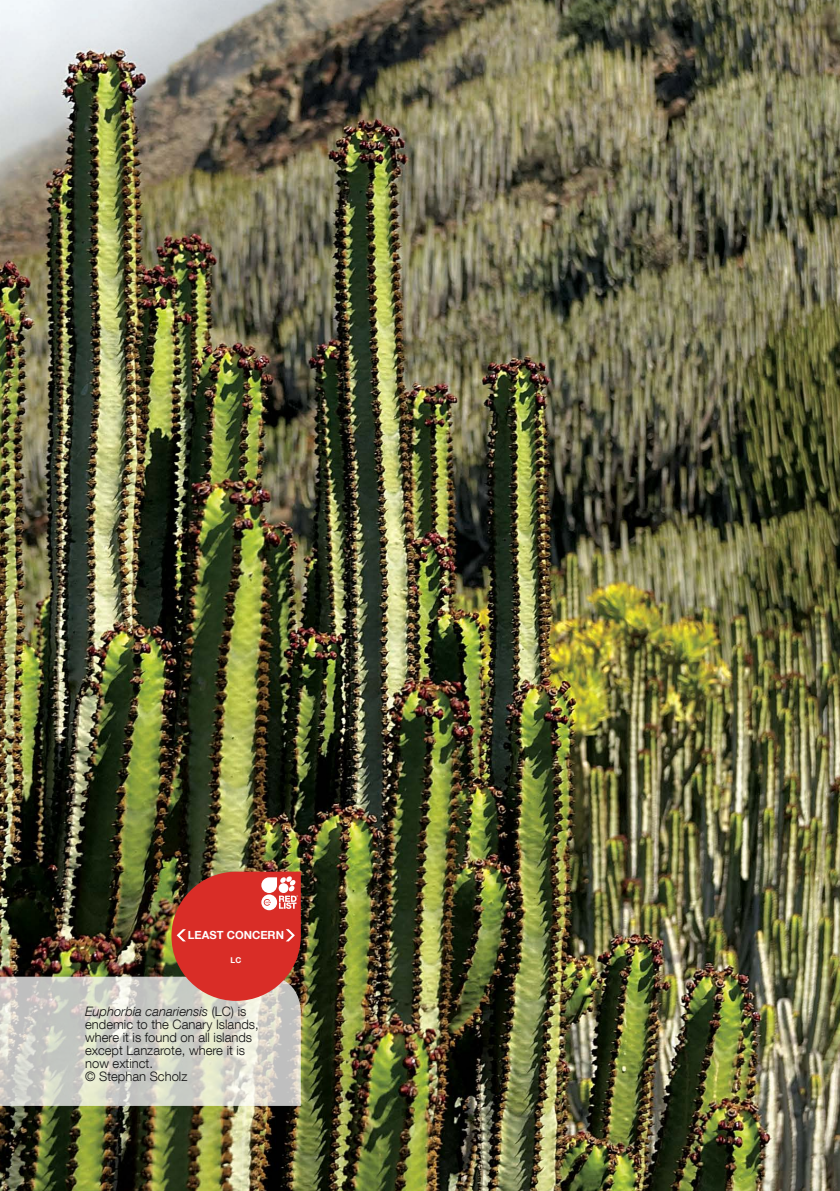
<style>
.page{position:relative;width:840px;height:1191px;background:#fff}
.page>*{position:absolute;margin:0;border:0;box-sizing:border-box;transform-origin:0 0}
.t1{font:300 13px/13px "Helvetica Neue LT Com";color:#121212}
.t2{font:700 11.2px "Helvetica Neue LT Com";color:#fff}
.t3{font:700 8px "Helvetica Neue LT Com";color:#fff}
.s1{font-style:italic}
</style>
<div class="page">
<img style="left:0;top:0;width:839px;height:1191px">
<img style="left:0;top:871px;width:300px;height:235px">
<p class="t2" style="left:188px;top:928px;width:98px">LEAST CONCERN</p>
<p class="t3" style="left:230px;top:955px;width:12px">LC</p>
<p class="t1" style="left:85px;top:1004px;width:175px"><span class="s1">Euphorbia canariensis</span> (LC) is endemic to the Canary Islands, where it is found on all islands except Lanzarote, where it is now extinct.<br>© Stephan Scholz</p>
</div>
